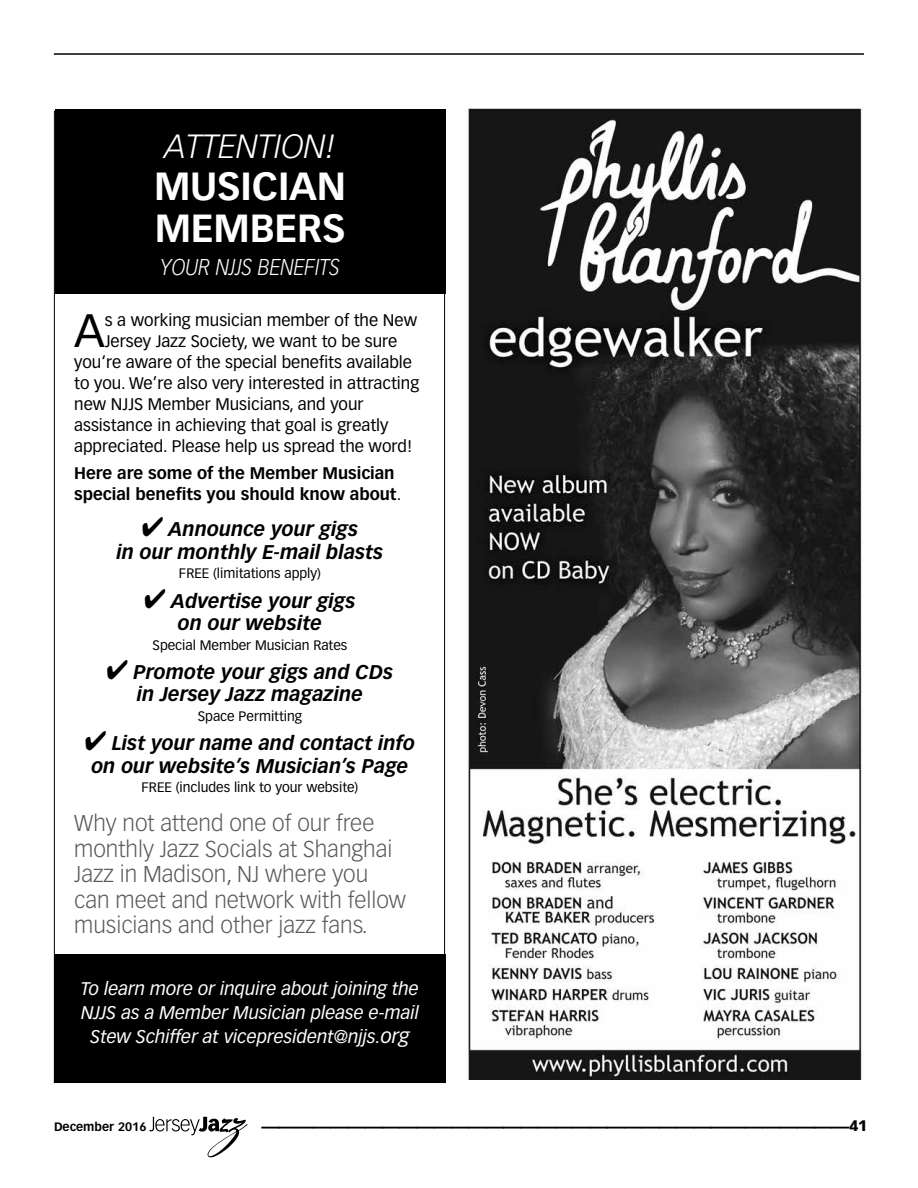
<style>
.page{position:relative;width:918px;height:1188px;background:#fff}
.page>*{position:absolute;margin:0;border:0;box-sizing:border-box;transform-origin:0 0}
.t1{font:46.05px "Vectora LH";color:#000}
.t2{font:700 38.55px/42px "Vectora LH";color:#fff}
.t3{font:700 36px "Vectora LH";color:#000}
.t4{font:italic 300 33px "Vectora LH";color:#fff}
.t5{font:300 22.5px/25.5px "Vectora LH";color:#58595b}
.t6{font:italic 300 22.5px "Vectora LH";letter-spacing:-.005em;color:#fff;scale:.9 1}
.t7{font:italic 700 19.5px/22.5px "Vectora LH";color:#000;text-align:center}
.t8{font:italic 18px/24px "Vectora LH";color:#fff;text-align:center}
.t9{font:16.5px "Vectora LH";color:#000}
.t10{font:700 16.5px/21px "Vectora LH";color:#000}
.t11{font:900 15px "Vectora LH";color:#000}
.t12{font:13.5px "Vectora LH";color:#000}
.t13{font:700 12px "Vectora LH";color:#000}
.s1{font-weight:400}
.s2{font-size:19.5px}
</style>
<div class="page">
<svg style="left:149px;top:1117px;width:98px;height:40px"></svg>
<hr style="left:54px;top:54px;width:810px;height:1px;background:#000">
<img style="left:468px;top:108px;width:394px;height:971px">
<div style="left:55px;top:110px;width:391px;height:184px;background:#000"></div>
<div style="left:55px;top:954px;width:391px;height:129px;background:#000"></div>
<h3 class="t4" style="left:165px;top:127px;width:172px">ATTENTION!</h3>
<h2 class="t2" style="left:154px;top:165px;width:63px">Musician<br>Members</h2>
<h3 class="t6" style="left:160px;top:254px;width:172px">YOUR NJJS BENEFITS</h3>
<h1 class="t1" style="left:74px;top:303px;width:32px">A</h1>
<p class="t9" style="left:105px;top:310px;width:314px">s a working musician member of the New</p>
<p class="t9" style="left:105px;top:331px;width:294px">Jersey Jazz Society, we want to be sure</p>
<p class="t9" style="left:74px;top:352px;width:339px">you‘re aware of the special benefits available</p>
<p class="t9" style="left:74px;top:373px;width:346px">to you. We’re also very interested in attracting</p>
<p class="t9" style="left:74px;top:394px;width:291px">new NJJS Member Musicians, and your</p>
<p class="t9" style="left:74px;top:415px;width:316px">assistance in achieving that goal is greatly</p>
<p class="t9" style="left:74px;top:436px;width:340px">appreciated. Please help us spread the word!</p>
<p class="t10" style="left:74px;top:463px;width:329px">Here are some of the Member Musician special benefits you should know about<span class="s1">.</span></p>
<p class="t7" style="left:117px;top:518px;width:268px">✔ Announce your gigs<br>in our monthly E-mail blasts</p>
<p class="t12" style="left:179px;top:566px;width:144px">FREE (limitations apply)</p>
<p class="t7" style="left:144px;top:590px;width:213px">✔ Advertise your gigs on our website</p>
<p class="t12" style="left:153px;top:637px;width:196px">Special Member Musician Rates</p>
<p class="t7" style="left:107px;top:661px;width:288px">✔ Promote your gigs and CDs in Jersey Jazz magazine</p>
<p class="t12" style="left:198px;top:708px;width:106px">Space Permitting</p>
<p class="t7" style="left:85px;top:732px;width:332px">✔ List your name and contact info on our website’s Musician’s Page</p>
<p class="t12" style="left:141px;top:779px;width:218px">FREE (includes link to your website)</p>
<h3 class="t5" style="left:74px;top:811px;width:333px">Why not attend one of our free monthly Jazz Socials at Shanghai<br>Jazz in Madison, NJ where you can meet and network with fellow musicians and other jazz fans.</h3>
<p class="t8" style="left:81px;top:977px;width:340px">To learn more or inquire about joining the<br>NJJS as a Member Musician please e-mail<br>Stew Schiffer at vicepresident@njjs.<span class="s2">org</span></p>
<p class="t13" style="left:54px;top:1120px;width:94px">December 2016</p>
<h3 class="t3" style="left:261px;top:1089px;width:590px">__________________________________</h3>
<p class="t11" style="left:849px;top:1117px;width:19px">41</p>
</div>
